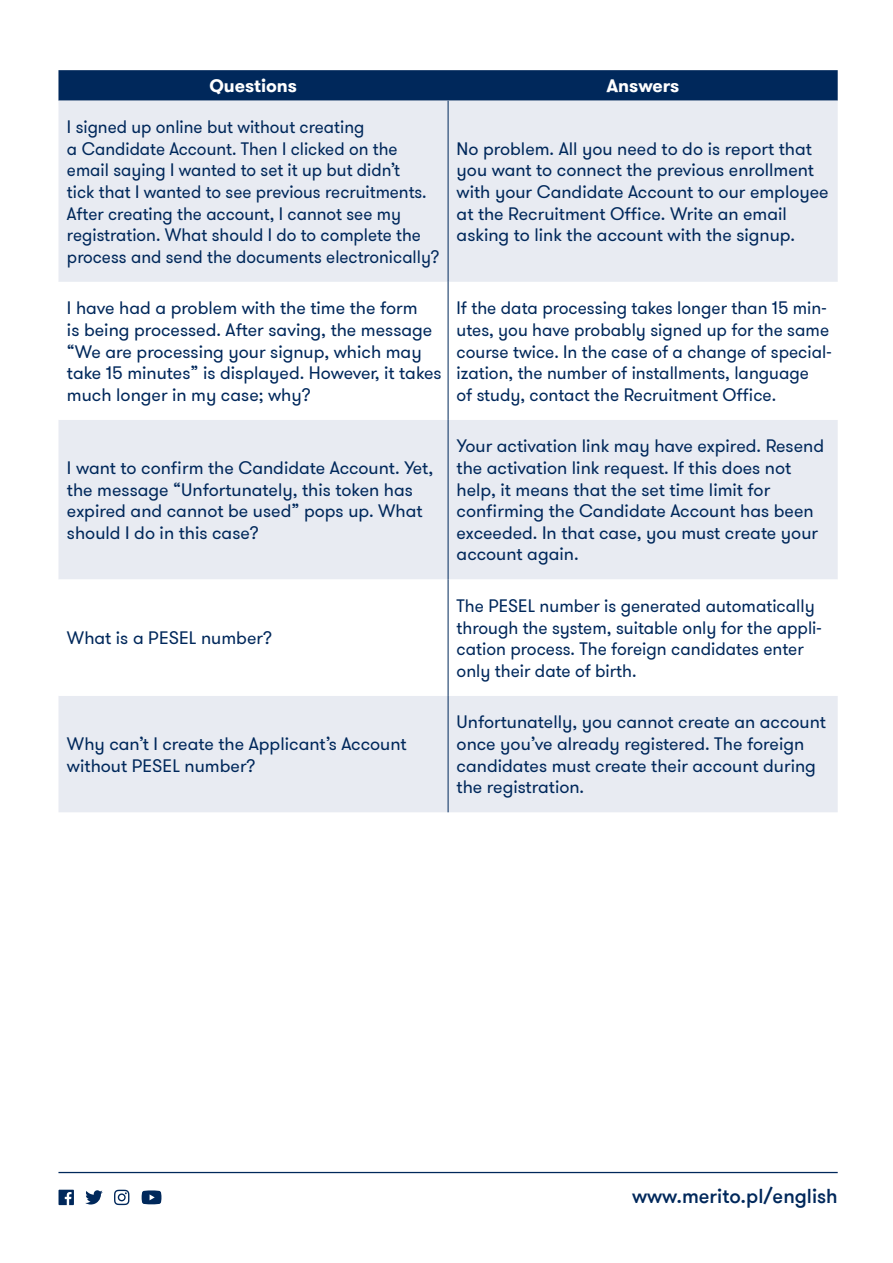
<style>
.page{position:relative;width:893px;height:1263px;background:#fff}
.page>*{position:absolute;margin:0;border:0;box-sizing:border-box;transform-origin:0 0}
.t1{font:500 20.1px "GT Walsheim Pro";color:#00285b}
.t2{font:18px/21.6px "GT Walsheim Pro";color:#00285b}
.t3{font:18px/21.6px "GT Walsheim Pro";color:#00285b;scale:.96 1}
.t4{font:700 18px "GT Walsheim Pro";color:#fff}
</style>
<div class="page">
<hr style="left:58px;top:1172px;width:780px;height:1px;background:#00285b">
<svg style="left:114px;top:1190px;width:15px;height:15px"></svg>
<svg style="left:85px;top:1190px;width:18px;height:14px"></svg>
<svg style="left:59px;top:1190px;width:15px;height:15px"></svg>
<svg style="left:142px;top:1190px;width:19px;height:14px"></svg>
<svg style="left:58px;top:70px;width:780px;height:31px;background:#062d5f"></svg>
<div style="left:58px;top:101px;width:780px;height:711px;background:#e8ebf2"></div>
<svg style="left:58px;top:282px;width:780px;height:414px"></svg>
<hr style="left:448px;top:101px;width:1px;height:181px;background:#00285b">
<hr style="left:448px;top:282px;width:1px;height:138px;background:#00285b">
<hr style="left:448px;top:420px;width:1px;height:159px;background:#00285b">
<hr style="left:448px;top:579px;width:1px;height:117px;background:#00285b">
<hr style="left:448px;top:696px;width:1px;height:116px;background:#00285b">
<p class="t4" style="left:209px;top:74px;width:89px">Questions</p>
<p class="t4" style="left:606px;top:74px;width:74px">Answers</p>
<p class="t3" style="left:67px;top:116px;width:390px">I signed up online but without creating<br>a Candidate Account. Then I clicked on the email saying I wanted to set it up but didn’t<br>tick that I wanted to see previous recruitments.<br>After creating the account, I cannot see my registration. What should I do to complete the process and send the documents electronically?</p>
<p class="t2" style="left:457px;top:138px;width:374px">No problem. All you need to do is report that you want to connect the previous enrollment with your Candidate Account to our employee at the Recruitment Office. Write an email asking to link the account with the signup.</p>
<p class="t2" style="left:67px;top:298px;width:376px">I have had a problem with the time the form<br>is being processed. After saving, the message “We are processing your signup, which may take 15 minutes” is displayed. However, it takes much longer in my case; why?</p>
<p class="t2" style="left:457px;top:298px;width:376px">If the data processing takes longer than 15 min&shy;utes, you have probably signed up for the same course twice. In the case of a change of special&shy;ization, the number of installments, language<br>of study, contact the Recruitment Office.</p>
<p class="t2" style="left:67px;top:457px;width:368px">I want to confirm the Candidate Account. Yet, the message “Unfortunately, this token has expired and cannot be used” pops up. What should I do in this case?</p>
<p class="t2" style="left:67px;top:628px;width:207px">What is a PESEL number?</p>
<p class="t2" style="left:67px;top:733px;width:341px">Why can’t I create the Applicant’s Account without PESEL number?</p>
<p class="t2" style="left:457px;top:436px;width:369px">Your activation link may have expired. Resend the activation link request. If this does not help, it means that the set time limit for confirming the Candidate Account has been exceeded. In that case, you must create your account again.</p>
<p class="t2" style="left:457px;top:595px;width:366px">The PESEL number is generated automatically through the system, suitable only for the appli&shy;cation process. The foreign candidates enter only their date of birth.</p>
<p class="t2" style="left:457px;top:712px;width:371px">Unfortunatelly, you cannot create an account once you’ve already registered. The foreign candidates must create their account during the registration.</p>
<p class="t1" style="left:632px;top:1183px;width:207px">www.merito.pl/english</p>
</div>
